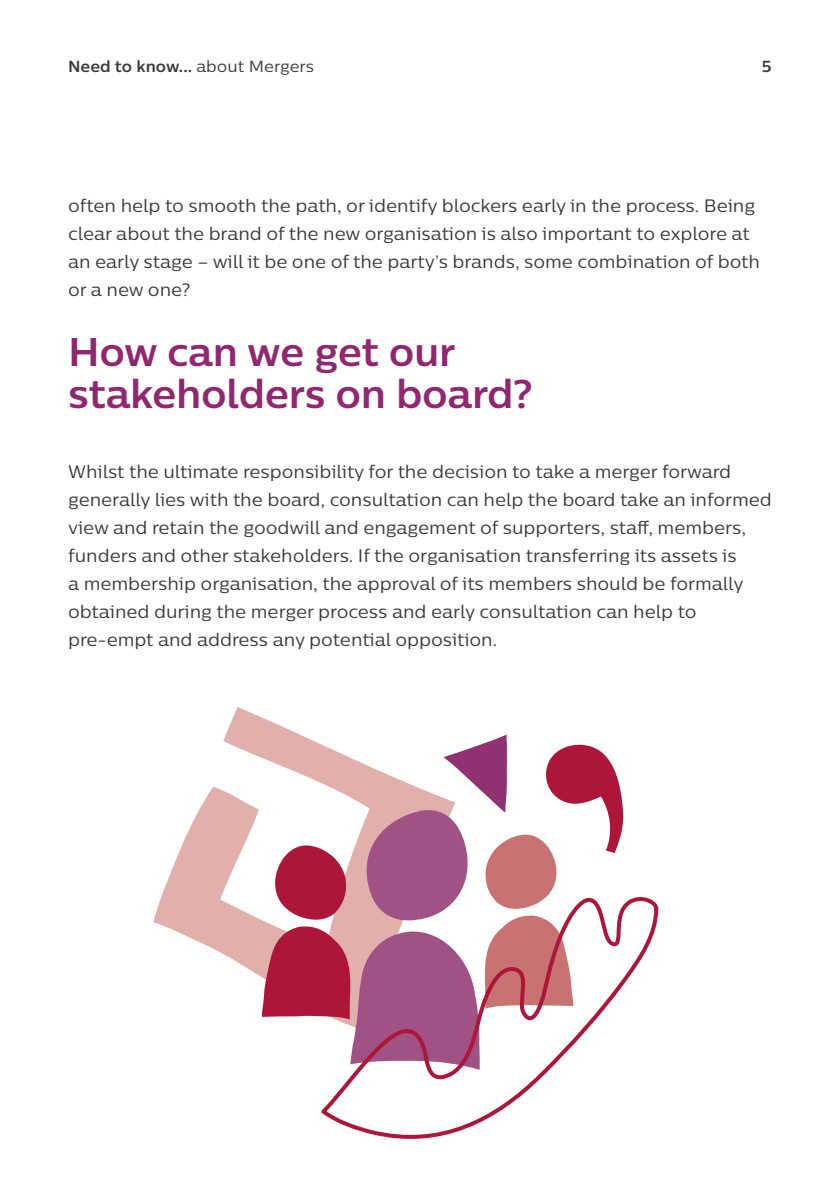
<style>
.page{position:relative;width:840px;height:1191px;background:#fff}
.page>*{position:absolute;margin:0;border:0;box-sizing:border-box;transform-origin:0 0}
.t1{font:700 40px/42px "Centrale Sans";letter-spacing:-.01em;color:#90276f}
.t2{font:18px/28px "Centrale Sans";letter-spacing:-.005em;color:#3d3a39}
.t3{font:700 16px "Centrale Sans";color:#3d3a39}
.s1{font-weight:400}
</style>
<div class="page">
<svg style="left:153px;top:707px;width:145px;height:310px"></svg>
<svg style="left:262px;top:734px;width:362px;height:283px"></svg>
<svg style="left:317px;top:887px;width:342px;height:252px"></svg>
<p class="t3" style="left:68px;top:56px;width:247px">Need to know... <span class="s1">about Mergers</span></p>
<p class="t3" style="left:761px;top:56px;width:11px">5</p>
<p class="t2" style="left:68px;top:191px;width:693px">often help to smooth the path, or identify blockers early in the process. Being clear about the brand of the new organisation is also important to explore at an early stage – will it be one of the party’s brands, some combination of both or a new one?</p>
<h1 class="t1" style="left:68px;top:330px;width:466px">How can we get our stakeholders on board?</h1>
<p class="t2" style="left:68px;top:457px;width:705px">Whilst the ultimate responsibility for the decision to take a merger forward generally lies with the board, consultation can help the board take an informed view and retain the goodwill and engagement of supporters, staff, members, funders and other stakeholders. If the organisation transferring its assets is<br>a membership organisation, the approval of its members should be formally obtained during the merger process and early consultation can help to pre-empt and address any potential opposition.</p>
</div>
